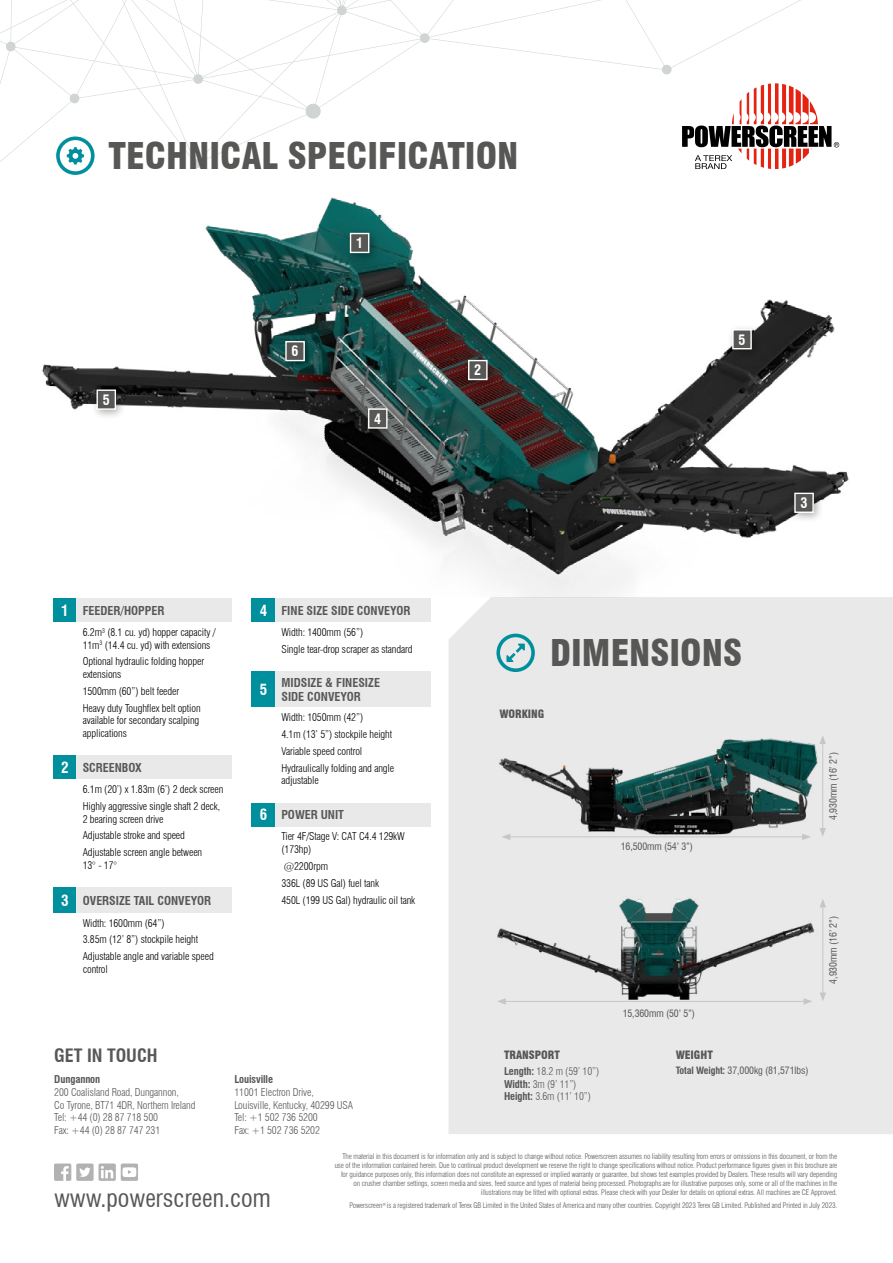
<style>
.page{position:relative;width:893px;height:1263px;background:#fff}
.page>*{position:absolute;margin:0;border:0;box-sizing:border-box;transform-origin:0 0}
.t1{font:900 condensed 36px "Swiss 721 BT";color:#575756}
.t2{font:condensed 24px "Swiss 721 BT";color:#575756}
.t3{font:700 condensed 18px "Swiss 721 BT";color:#575756}
.t4{font:700 condensed 15px "Swiss 721 BT";color:#fff}
.t5{font:700 condensed 14.1px "Swiss 721 BT";color:#fff}
.t6{font:700 condensed 12px/14.4px "Swiss 721 BT";color:#575756}
.t7{font:900 condensed 11.25px "Swiss 721 BT";color:#575756}
.t8{font:300 condensed 10.5px/16.8px "Swiss 721 BT";letter-spacing:-.01em;color:#000}
.t9{font:300 condensed 10.5px/12.8px "Swiss 721 BT";letter-spacing:-.01em;color:#575756}
.t10{font:700 condensed 10.5px "Swiss 721 BT";letter-spacing:-.01em;color:#575756}
.t11{font:condensed 9.9px "Swiss 721 BT";letter-spacing:-.01em;color:#575756}
.t12{font:300 condensed 7.5px/9px "Swiss 721 BT";letter-spacing:-.01em;color:#575756;text-align:right}
.s1{font-size:15px;color:#fff}
.s2{font-weight:700}
</style>
<div class="page">
<div style="left:448px;top:597px;width:445px;height:537px;background:#e9e9e9"></div>
<svg style="left:54px;top:1163px;width:84px;height:18px"></svg>
<svg style="left:496px;top:634px;width:39px;height:38px"></svg>
<div style="left:500px;top:637px;width:31px;height:31px;background:#e9e9e9;border-radius:50%"></div>
<svg style="left:506px;top:644px;width:19px;height:18px"></svg>
<svg style="left:0;top:0;width:840px;height:170px"></svg>
<svg style="left:56px;top:136px;width:39px;height:37px"></svg>
<svg style="left:682px;top:83px;width:157px;height:86px"></svg>
<img style="left:42px;top:173px;width:807px;height:424px">
<div style="left:345px;top:228px;width:35px;height:36px;background:#000;opacity:.31"></div>
<div style="left:351px;top:233px;width:18px;height:19px;background:#575756"></div>
<div style="left:350px;top:233px;width:19px;height:20px;border:1px solid #fff"></div>
<div style="left:463px;top:355px;width:35px;height:36px;background:#000;opacity:.31"></div>
<div style="left:469px;top:361px;width:18px;height:18px;background:#575756"></div>
<div style="left:468px;top:360px;width:20px;height:20px;border:1px solid #fff"></div>
<div style="left:789px;top:487px;width:35px;height:36px;background:#000;opacity:.31"></div>
<div style="left:795px;top:493px;width:18px;height:19px;background:#575756"></div>
<div style="left:794px;top:493px;width:20px;height:20px;border:1px solid #fff"></div>
<div style="left:363px;top:403px;width:35px;height:36px;background:#000;opacity:.31"></div>
<div style="left:369px;top:409px;width:18px;height:19px;background:#575756"></div>
<div style="left:368px;top:408px;width:20px;height:21px;border:1px solid #fff"></div>
<div style="left:727px;top:324px;width:35px;height:36px;background:#000;opacity:.31"></div>
<div style="left:733px;top:330px;width:18px;height:19px;background:#575756"></div>
<div style="left:732px;top:329px;width:20px;height:20px;border:1px solid #fff"></div>
<div style="left:91px;top:384px;width:35px;height:36px;background:#000;opacity:.31"></div>
<div style="left:97px;top:390px;width:18px;height:19px;background:#575756"></div>
<div style="left:96px;top:389px;width:20px;height:21px;border:1px solid #fff"></div>
<div style="left:280px;top:336px;width:35px;height:36px;background:#000;opacity:.31"></div>
<div style="left:286px;top:342px;width:18px;height:19px;background:#575756"></div>
<div style="left:285px;top:341px;width:20px;height:20px;border:1px solid #fff"></div>
<div style="left:53px;top:887px;width:24px;height:26px;background:#008f9d"></div>
<div style="left:77px;top:887px;width:155px;height:26px;background:#e9e9e9"></div>
<div style="left:53px;top:756px;width:24px;height:23px;background:#008f9d"></div>
<div style="left:77px;top:756px;width:155px;height:23px;background:#e9e9e9"></div>
<div style="left:53px;top:599px;width:24px;height:23px;background:#008f9d"></div>
<div style="left:77px;top:599px;width:155px;height:23px;background:#e9e9e9"></div>
<div style="left:252px;top:672px;width:23px;height:35px;background:#008f9d"></div>
<div style="left:275px;top:672px;width:156px;height:35px;background:#e9e9e9"></div>
<div style="left:252px;top:599px;width:23px;height:23px;background:#008f9d"></div>
<div style="left:275px;top:599px;width:156px;height:23px;background:#e9e9e9"></div>
<div style="left:252px;top:803px;width:23px;height:23px;background:#008f9d"></div>
<div style="left:275px;top:803px;width:156px;height:23px;background:#e9e9e9"></div>
<hr style="left:822px;top:741px;width:1px;height:89px;background:#c6c6c6">
<svg style="left:821px;top:735px;width:5px;height:9px"></svg>
<svg style="left:821px;top:828px;width:5px;height:9px"></svg>
<hr style="left:503px;top:1001px;width:303px;height:1px;background:#c6c6c6">
<svg style="left:497px;top:1001px;width:9px;height:3px"></svg>
<svg style="left:804px;top:1001px;width:8px;height:3px"></svg>
<hr style="left:823px;top:905px;width:1px;height:90px;background:#c6c6c6">
<svg style="left:820px;top:898px;width:6px;height:9px"></svg>
<svg style="left:820px;top:992px;width:6px;height:9px"></svg>
<img style="left:497px;top:691px;width:324px;height:182px">
<img style="left:495px;top:853px;width:324px;height:148px">
<h1 class="t1" style="left:109px;top:134px;width:411px">TECHNICAL SPECIFICATION</h1>
<h3 class="t5" style="left:103px;top:391px;width:9px">5</h3>
<h3 class="t5" style="left:292px;top:343px;width:9px">6</h3>
<h3 class="t5" style="left:356px;top:235px;width:9px">1</h3>
<h3 class="t5" style="left:374px;top:410px;width:9px">4</h3>
<h3 class="t6" style="left:61px;top:603px;width:105px"><span class="s1">1</span> FEEDER/HOPPER</h3>
<h3 class="t8" style="left:83px;top:626px;width:135px;line-height:12.6px">6.2m³ (8.1 cu. yd) hopper capacity /<br>11m<sup>3</sup> (14.4 cu. yd) with extensions</h3>
<h3 class="t8" style="left:83px;top:655px;width:123px;line-height:12.6px">Optional hydraulic folding hopper extensions</h3>
<h3 class="t8" style="left:83px;top:683px;width:119px">1500mm (60”) belt feeder<br>Heavy duty Toughflex belt option</h3>
<h3 class="t8" style="left:83px;top:714px;width:118px;line-height:12.6px">available for secondary scalping applications</h3>
<h3 class="t6" style="left:61px;top:760px;width:82px"><span class="s1">2</span> SCREENBOX</h3>
<h3 class="t8" style="left:83px;top:781px;width:142px">6.1m (20’) x 1.83m (6’) 2 deck screen<br>Highly aggressive single shaft 2 deck,</h3>
<h3 class="t8" style="left:83px;top:810px;width:121px">2 bearing screen drive<br>Adjustable stroke and speed<br>Adjustable screen angle between</h3>
<h3 class="t8" style="left:83px;top:857px;width:36px">13° - 17°</h3>
<h3 class="t6" style="left:61px;top:893px;width:151px"><span class="s1">3</span> OVERSIZE TAIL CONVEYOR</h3>
<h3 class="t8" style="left:83px;top:914px;width:133px">Width: 1600mm (64”)<br>3.85m (12’ 8”) stockpile height<br>Adjustable angle and variable speed</h3>
<h3 class="t8" style="left:83px;top:961px;width:27px">control</h3>
<h3 class="t6" style="left:260px;top:603px;width:152px"><span class="s1">4</span> FINE SIZE SIDE CONVEYOR</h3>
<h3 class="t8" style="left:281px;top:624px;width:133px">Width: 1400mm (56”)<br>Single tear-drop scraper as standard</h3>
<h3 class="t4" style="left:260px;top:681px;width:9px">5</h3>
<h3 class="t6" style="left:281px;top:675px;width:100px">MIDSIZE &amp; FINESIZE<br>SIDE CONVEYOR</h3>
<h3 class="t8" style="left:281px;top:709px;width:114px">Width: 1050mm (42”)<br>4.1m (13’ 5”) stockpile height<br>Variable speed control<br>Hydraulically folding and angle</h3>
<h3 class="t8" style="left:281px;top:772px;width:39px">adjustable</h3>
<h3 class="t6" style="left:260px;top:808px;width:86px"><span class="s1">6</span> POWER UNIT</h3>
<h3 class="t8" style="left:281px;top:830px;width:125px;line-height:12.6px">Tier 4F/Stage V: CAT C4.4 129kW (173hp)</h3>
<h3 class="t8" style="left:281px;top:858px;width:135px">@2200rpm<br>336L (89 US Gal) fuel tank<br>450L (199 US Gal) hydraulic oil tank</h3>
<h3 class="t3" style="left:54px;top:1045px;width:105px">GET IN TOUCH</h3>
<h3 class="t10" style="left:54px;top:1073px;width:48px">Dungannon</h3>
<h3 class="t9" style="left:54px;top:1086px;width:143px">200 Coalisland Road, Dungannon,<br>Co Tyrone, BT71 4DR, Northern Ireland<br>Tel: +44 (0) 28 87 718 500<br>Fax: +44 (0) 28 87 747 231</h3>
<h3 class="t10" style="left:234px;top:1073px;width:40px">Louisville</h3>
<h3 class="t9" style="left:234px;top:1086px;width:120px">11001 Electron Drive,<br>Louisville, Kentucky, 40299 USA<br>Tel: +1 502 736 5200<br>Fax: +1 502 736 5202</h3>
<h3 class="t5" style="left:474px;top:362px;width:9px">2</h3>
<h3 class="t5" style="left:738px;top:331px;width:9px">5</h3>
<h3 class="t5" style="left:800px;top:495px;width:9px">3</h3>
<h1 class="t1" style="left:550px;top:631px;width:193px">DIMENSIONS</h1>
<h3 class="t7" style="left:499px;top:707px;width:46px">WORKING</h3>
<h3 class="t11" style="left:621px;top:841px;width:74px">16,500mm (54’ 3”)</h3>
<h3 class="t11" style="left:827px;top:820px;width:69px;rotate:-90deg">4,930mm (16’ 2”)</h3>
<h3 class="t11" style="left:623px;top:1008px;width:74px">15,360mm (50’ 5”)</h3>
<h3 class="t7" style="left:504px;top:1048px;width:58px">TRANSPORT</h3>
<h3 class="t7" style="left:676px;top:1048px;width:39px">WEIGHT</h3>
<h3 class="t9" style="left:504px;top:1064px;width:97px"><span class="s2">Length:</span> 18.2 m (59’ 10”)</h3>
<h3 class="t11" style="left:676px;top:1065px;width:134px"><span class="s2">Total Weight:</span> 37,000kg (81,571lbs)</h3>
<h3 class="t9" style="left:504px;top:1077px;width:89px"><span class="s2">Width:</span> 3m (9’ 11”)<br><span class="s2">Height:</span> 3.6m (11’ 10”)</h3>
<h3 class="t11" style="left:827px;top:983px;width:69px;rotate:-90deg">4,930mm (16’ 2”)</h3>
<h2 class="t2" style="left:54px;top:1184px;width:218px">www.powerscreen.com</h2>
<p class="t12" style="left:335px;top:1151px;width:504px">The material in this document is for information only and is subject to change without notice. Powerscreen assumes no liability resulting from errors or omissions in this document, or from the use of the information contained herein. Due to continual product development we reserve the right to change specifications without notice. Product performance figures given in this brochure are for guidance purposes only, this information does not constitute an expressed or implied warranty or guarantee, but shows test examples provided by Dealers. These results will vary depending on crusher chamber settings, screen media and sizes, feed source and types of material being processed. Photographs are for illustrative purposes only, some or all of the machines in the illustrations may be fitted with optional extras. Please check with your Dealer for details on optional extras. All machines are CE Approved.</p>
<p class="t12" style="left:350px;top:1201px;width:489px">Powerscreen<sup>®</sup> is a registered trademark of Terex GB Limited in the United States of America and many other countries. Copyright 2023 Terex GB Limited. Published and Printed in July 2023.</p>
</div>
